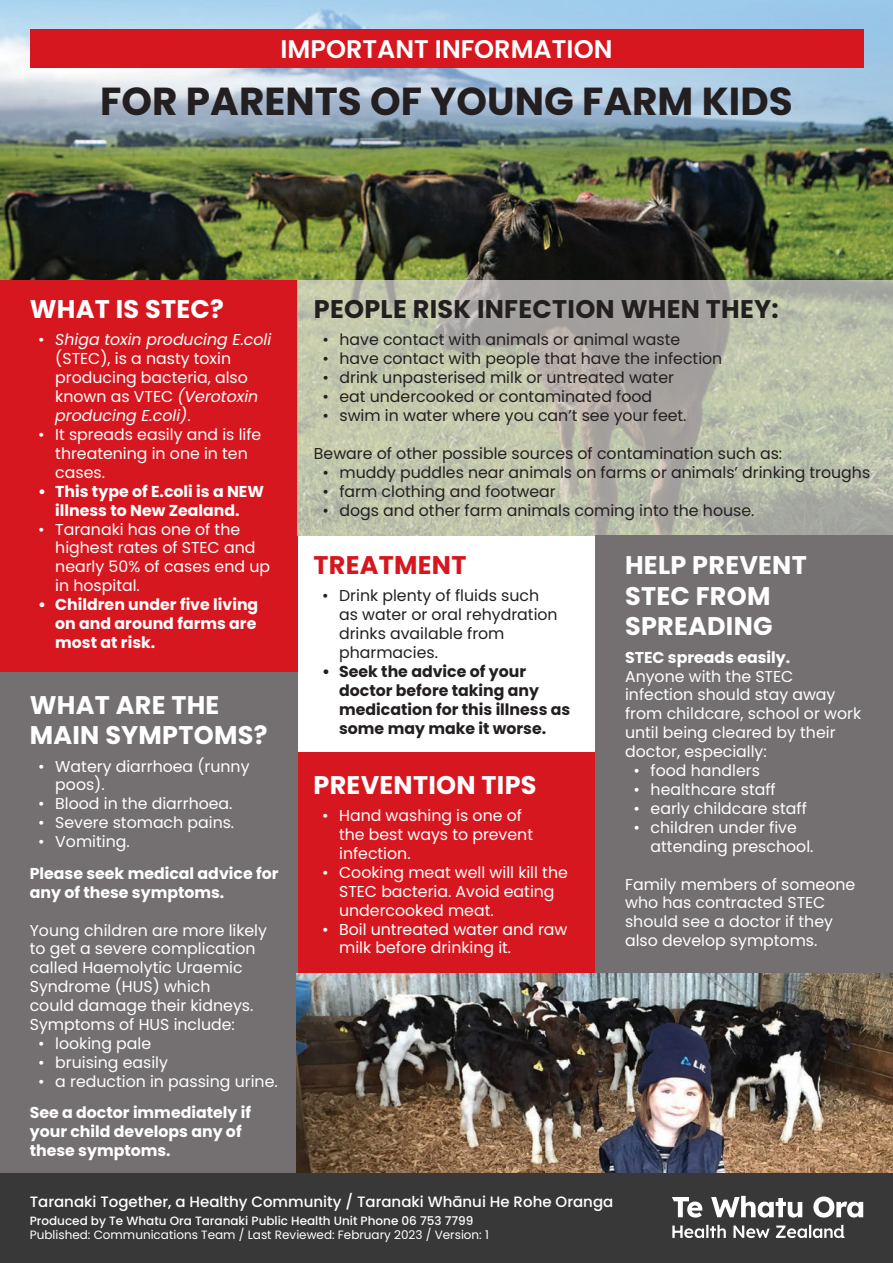
<style>
.page{position:relative;width:893px;height:1263px;background:#fff}
.page>*{position:absolute;margin:0;border:0;box-sizing:border-box;transform-origin:0 0}
.t1{font:700 39px "Poppins";color:#231f20}
.t2{font:700 25.5px/30.6px "Poppins";letter-spacing:.01em;color:#fff}
.t3{font:700 25.5px "Poppins";letter-spacing:.01em;color:#231f20}
.t4{font:600 25.5px "Poppins";color:#fff}
.t5{font:700 25.5px "Poppins";letter-spacing:.01em;color:#d7171f}
.t6{font:15.75px/18.9px "Poppins";color:#fff}
.t7{font:15.75px/18.9px "Poppins";color:#231f20}
.t8{font:700 15.75px/18.9px "Poppins";color:#fff}
.t9{font:700 15.75px/18.9px "Poppins";color:#231f20}
.t10{font:500 15px "Poppins";color:#fff}
.t11{font:12px "Poppins";color:#fff}
.t12{font:500 12px "Poppins";color:#fff}
.s1{font-style:italic}
</style>
<div class="page">
<img style="left:0;top:0;width:893px;height:281px">
<div style="left:0;top:281px;width:298px;height:391px;background:#d7171f"></div>
<div style="left:298px;top:753px;width:297px;height:221px;background:#d7171f"></div>
<div style="left:0;top:672px;width:298px;height:502px;background:#747071"></div>
<svg style="left:298px;top:281px;width:595px;height:255px;background:#b8baa8"></svg>
<div style="left:595px;top:536px;width:298px;height:438px;background:#747071"></div>
<img style="left:297px;top:974px;width:596px;height:200px">
<div style="left:0;top:1174px;width:893px;height:89px;background:#383838"></div>
<div style="left:30px;top:30px;width:833px;height:38px;background:#d7171f"></div>
<svg style="left:672px;top:1196px;width:191px;height:21px"></svg>
<svg style="left:672px;top:1225px;width:173px;height:13px"></svg>
<h2 class="t4" style="left:281px;top:34px;width:333px">IMPORTANT INFORMATION</h2>
<h1 class="t1" style="left:100px;top:79px;width:694px">FOR PARENTS OF YOUNG FARM KIDS</h1>
<h2 class="t2" style="left:30px;top:294px;width:196px">WHAT IS STEC?</h2>
<p class="t6" style="left:55px;top:331px;width:218px;text-indent:-17px">• <span class="s1">Shiga toxin producing E.coli </span>(STEC), is a nasty toxin producing bacteria, also known as VTEC <span class="s1">(Verotoxin producing E.coli)</span>.</p>
<p class="t6" style="left:55px;top:425px;width:208px;text-indent:-17px">• It spreads easily and is life threatening in one in ten cases.</p>
<p class="t8" style="left:38px;top:482px;width:227px;text-align:center">• This type of E.coli is a NEW illness to New Zealand.</p>
<p class="t6" style="left:55px;top:520px;width:216px;text-indent:-17px">• Taranaki has one of the highest rates of STEC and nearly 50% of cases end up in hospital.</p>
<p class="t8" style="left:55px;top:595px;width:205px;text-indent:-17px">• Children under five living on and around farms are most at risk.</p>
<h2 class="t2" style="left:30px;top:689px;width:239px">WHAT ARE THE<br>MAIN SYMPTOMS?</h2>
<p class="t6" style="left:55px;top:757px;width:196px;text-indent:-17px">• Watery diarrhoea (runny poos).</p>
<p class="t6" style="left:38px;top:794px;width:196px">• Blood in the diarrhoea.</p>
<p class="t6" style="left:38px;top:813px;width:197px">• Severe stomach pains.</p>
<p class="t6" style="left:38px;top:832px;width:93px">• Vomiting.</p>
<p class="t8" style="left:30px;top:864px;width:250px">Please seek medical advice for any of these symptoms.</p>
<p class="t6" style="left:30px;top:921px;width:239px">Young children are more likely to get a severe complication called Haemolytic Uraemic<br>Syndrome (HUS) which<br>could damage their kidneys.<br>Symptoms of HUS include:</p>
<p class="t6" style="left:38px;top:1034px;width:114px">• looking pale</p>
<p class="t6" style="left:38px;top:1053px;width:131px">• bruising easily</p>
<p class="t6" style="left:38px;top:1072px;width:241px">• a reduction in passing urine.</p>
<p class="t8" style="left:30px;top:1103px;width:223px">See a doctor immediately if your child develops any of these symptoms.</p>
<h2 class="t3" style="left:314px;top:294px;width:466px">PEOPLE RISK INFECTION WHEN THEY:</h2>
<p class="t7" style="left:322px;top:331px;width:359px">• have contact with animals or animal waste</p>
<p class="t7" style="left:322px;top:349px;width:401px">• have contact with people that have the infection</p>
<p class="t7" style="left:322px;top:368px;width:353px">• drink unpasterised milk or untreated water</p>
<p class="t7" style="left:322px;top:387px;width:331px">• eat undercooked or contaminated food</p>
<p class="t7" style="left:322px;top:406px;width:366px">• swim in water where you can’t see your feet.</p>
<p class="t7" style="left:314px;top:444px;width:470px">Beware of other possible sources of contamination such as:</p>
<p class="t7" style="left:322px;top:463px;width:549px">• muddy puddles near animals on farms or animals’ drinking troughs</p>
<p class="t7" style="left:322px;top:482px;width:235px">• farm clothing and footwear</p>
<p class="t7" style="left:322px;top:501px;width:433px">• dogs and other farm animals coming into the house.</p>
<h2 class="t5" style="left:314px;top:550px;width:154px">TREATMENT</h2>
<p class="t7" style="left:339px;top:587px;width:220px;text-indent:-17px">• Drink plenty of fluids such as water or oral rehydration drinks available from pharmacies.</p>
<p class="t9" style="left:339px;top:662px;width:233px;text-indent:-17px">• Seek the advice of your doctor before taking any medication for this illness as some may make it worse.</p>
<h2 class="t2" style="left:314px;top:770px;width:224px">PREVENTION TIPS</h2>
<p class="t6" style="left:339px;top:806px;width:195px;text-indent:-17px">• Hand washing is one of the best ways to prevent infection.</p>
<p class="t6" style="left:339px;top:863px;width:230px;text-indent:-17px">• Cooking meat well will kill the<br>STEC bacteria. Avoid eating undercooked meat.</p>
<p class="t6" style="left:339px;top:920px;width:230px;text-indent:-17px">• Boil untreated water and raw milk before drinking it.</p>
<h2 class="t2" style="left:625px;top:550px;width:183px">HELP PREVENT<br>STEC FROM<br>SPREADING</h2>
<p class="t8" style="left:625px;top:648px;width:167px">STEC spreads easily.</p>
<p class="t6" style="left:625px;top:667px;width:238px">Anyone with the STEC infection should stay away from childcare, school or work until being cleared by their doctor, especially:</p>
<p class="t6" style="left:634px;top:761px;width:128px">• food handlers</p>
<p class="t6" style="left:634px;top:780px;width:144px">• healthcare staff</p>
<p class="t6" style="left:634px;top:799px;width:175px">• early childcare staff</p>
<p class="t6" style="left:651px;top:818px;width:164px;text-indent:-17px">• children under five attending preschool.</p>
<p class="t6" style="left:625px;top:875px;width:232px">Family members of someone who has contracted STEC should see a doctor if they also develop symptoms.</p>
<p class="t10" style="left:30px;top:1193px;width:585px">Taranaki Together, a Healthy Community / Taranaki Whānui He Rohe Oranga</p>
<p class="t12" style="left:30px;top:1214px;width:445px">Produced by Te Whatu Ora Taranaki Public Health Unit Phone 06 753 7799</p>
<p class="t11" style="left:30px;top:1228px;width:461px">Published: Communications Team / Last Reviewed: February 2023 / Version: 1</p>
</div>
